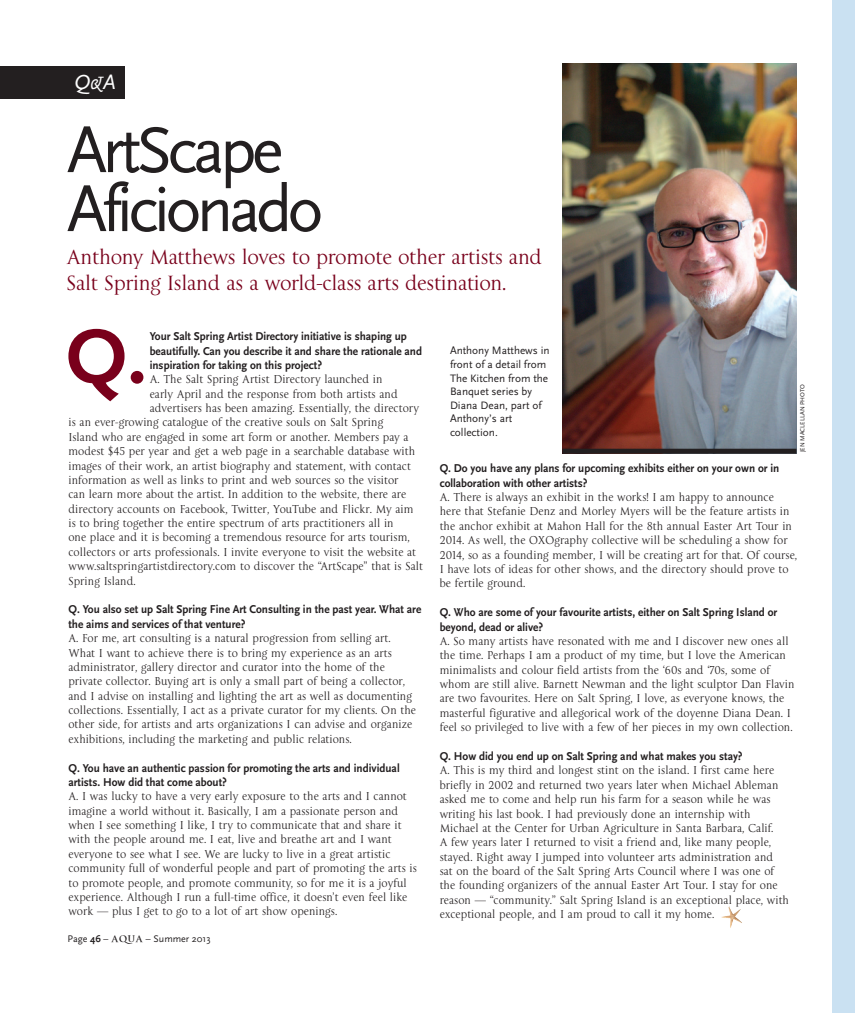
<style>
.page{position:relative;width:855px;height:1013px;background:#fff}
.page>*{position:absolute;margin:0;border:0;box-sizing:border-box;transform-origin:0 0}
.t1{font:700 80px "Scala Sans";color:#79001b}
.t2{font:67.25px/59px "Scala Sans";letter-spacing:-.07em;color:#231f20}
.t3{font:21.25px/25.5px "La Gioconda";letter-spacing:-.02em;color:#79001b}
.t4{font:italic 21.25px "Scala Sans";color:#fff}
.t5{font:11.88px/14.4px "La Gioconda";color:#231f20;scale:.95 1}
.t6{font:700 11.88px/14.4px "Scala Sans";color:#231f20;scale:.95 1}
.t7{font:11.25px/13.5px "Scala Sans";color:#231f20}
.t8{font:10px "Scala Sans";color:#231f20}
.t9{font:6.25px "Scala Sans";color:#231f20}
.s1{font-weight:700}
.s2{font-family:"La Gioconda OSTT Bold"}
</style>
<div class="page">
<div style="left:0;top:66px;width:125px;height:32px;background:#231f20"></div>
<img style="left:563px;top:64px;width:234px;height:389px">
<div style="left:563px;top:448px;width:233px;height:5px;background:#231f20"></div>
<img style="left:721px;top:906px;width:21px;height:22px">
<div style="left:832px;top:0;width:23px;height:1012px;background:#cae1f2"></div>
<h3 class="t4" style="left:74px;top:73px;width:43px">Q&amp;A</h3>
<h2 class="t2" style="left:67px;top:122px;width:258px">ArtScape<br>Aficionado</h2>
<h3 class="t3" style="left:67px;top:246px;width:477px">Anthony Matthews loves to promote other artists and<br>Salt Spring Island as a world-class arts destination.</h3>
<h1 class="t1" style="left:66px;top:324px;width:83px">Q.</h1>
<p class="t6" style="left:150px;top:330px;width:288px">Your Salt Spring Artist Directory initiative is shaping up beautifully. Can you describe it and share the rationale and inspiration for taking on this project?</p>
<p class="t5" style="left:150px;top:373px;width:247px">A. The Salt Spring Artist Directory launched in</p>
<p class="t5" style="left:150px;top:387px;width:263px">early April and the response from both artists and</p>
<p class="t5" style="left:150px;top:402px;width:285px">advertisers has been amazing. Essentially, the directory</p>
<p class="t5" style="left:68px;top:416px;width:333px">is an ever-growing catalogue of the creative souls on Salt Spring</p>
<p class="t5" style="left:68px;top:431px;width:360px">Island who are engaged in some art form or another. Members pay a</p>
<p class="t5" style="left:68px;top:445px;width:366px">modest $45 per year and get a web page in a searchable database with</p>
<p class="t5" style="left:68px;top:459px;width:362px">images of their work, an artist biography and statement, with contact</p>
<p class="t5" style="left:68px;top:474px;width:349px">information as well as links to print and web sources so the visitor</p>
<p class="t5" style="left:68px;top:488px;width:357px">can learn more about the artist. In addition to the website, there are</p>
<p class="t5" style="left:68px;top:502px;width:365px">directory accounts on Facebook, Twitter, YouTube and Flickr. My aim</p>
<p class="t5" style="left:68px;top:517px;width:344px">is to bring together the entire spectrum of arts practitioners all in</p>
<p class="t5" style="left:68px;top:531px;width:361px">one place and it is becoming a tremendous resource for arts tourism,</p>
<p class="t5" style="left:68px;top:546px;width:368px">collectors or arts professionals. I invite everyone to visit the website at</p>
<p class="t5" style="left:68px;top:560px;width:375px">www.saltspringartistdirectory.com to discover the “ArtScape” that is Salt</p>
<p class="t5" style="left:68px;top:574px;width:72px">Spring Island.</p>
<p class="t6" style="left:68px;top:603px;width:373px">Q. You also set up Salt Spring Fine Art Consulting in the past year. What are the aims and services of that venture?</p>
<p class="t5" style="left:68px;top:632px;width:367px">A. For me, art consulting is a natural progression from selling art.<br>What I want to achieve there is to bring my experience as an arts administrator, gallery director and curator into the home of the private collector. Buying art is only a small part of being a collector, and I advise on installing and lighting the art as well as documenting collections. Essentially, I act as a private curator for my clients. On the other side, for artists and arts organizations I can advise and organize exhibitions, including the marketing and public relations.</p>
<p class="t6" style="left:68px;top:761px;width:350px">Q. You have an authentic passion for promoting the arts and individual artists. How did that come about?</p>
<p class="t5" style="left:68px;top:790px;width:368px">A. I was lucky to have a very early exposure to the arts and I cannot imagine a world without it. Basically, I am a passionate person and when I see something I like, I try to communicate that and share it with the people around me. I eat, live and breathe art and I want everyone to see what I see. We are lucky to live in a great artistic community full of wonderful people and part of promoting the arts is to promote people, and promote community, so for me it is a joyful experience. Although I run a full-time office, it doesn’t even feel like work — plus I get to go to a lot of art show openings.</p>
<p class="t8" style="left:68px;top:933px;width:145px">Page <span class="s1">46</span> – <span class="s2">AQUA</span> – Summer 2013</p>
<p class="t7" style="left:450px;top:344px;width:101px">Anthony Matthews in front of a detail from<br>The Kitchen from the<br>Banquet series by<br>Diana Dean, part of<br>Anthony’s art collection.</p>
<p class="t9" style="left:799px;top:452px;width:70px;rotate:-90deg">JEN MACLELLAN PHOTO</p>
<p class="t6" style="left:440px;top:462px;width:359px">Q. Do you have any plans for upcoming exhibits either on your own or in collaboration with other artists?</p>
<p class="t5" style="left:440px;top:491px;width:378px">A. There is always an exhibit in the works! I am happy to announce here that Stefanie Denz and Morley Myers will be the feature artists in the anchor exhibit at Mahon Hall for the 8th annual Easter Art Tour in 2014. As well, the OXOgraphy collective will be scheduling a show for 2014, so as a founding member, I will be creating art for that. Of course, I have lots of ideas for other shows, and the directory should prove to be fertile ground.</p>
<p class="t6" style="left:440px;top:606px;width:357px">Q. Who are some of your favourite artists, either on Salt Spring Island or beyond, dead or alive?</p>
<p class="t5" style="left:440px;top:635px;width:375px">A. So many artists have resonated with me and I discover new ones all the time. Perhaps I am a product of my time, but I love the American minimalists and colour field artists from the ‘60s and ‘70s, some of whom are still alive. Barnett Newman and the light sculptor Dan Flavin are two favourites. Here on Salt Spring, I love, as everyone knows, the masterful figurative and allegorical work of the doyenne Diana Dean. I feel so privileged to live with a few of her pieces in my own collection.</p>
<p class="t6" style="left:440px;top:749px;width:320px">Q. How did you end up on Salt Spring and what makes you stay?</p>
<p class="t5" style="left:440px;top:764px;width:369px">A. This is my third and longest stint on the island. I first came here briefly in 2002 and returned two years later when Michael Ableman asked me to come and help run his farm for a season while he was writing his last book. I had previously done an internship with Michael at the Center for Urban Agriculture in Santa Barbara, Calif.<br>A few years later I returned to visit a friend and, like many people, stayed. Right away I jumped into volunteer arts administration and sat on the board of the Salt Spring Arts Council where I was one of the founding organizers of the annual Easter Art Tour. I stay for one reason — “community.” Salt Spring Island is an exceptional place, with exceptional people, and I am proud to call it my home.</p>
</div>
